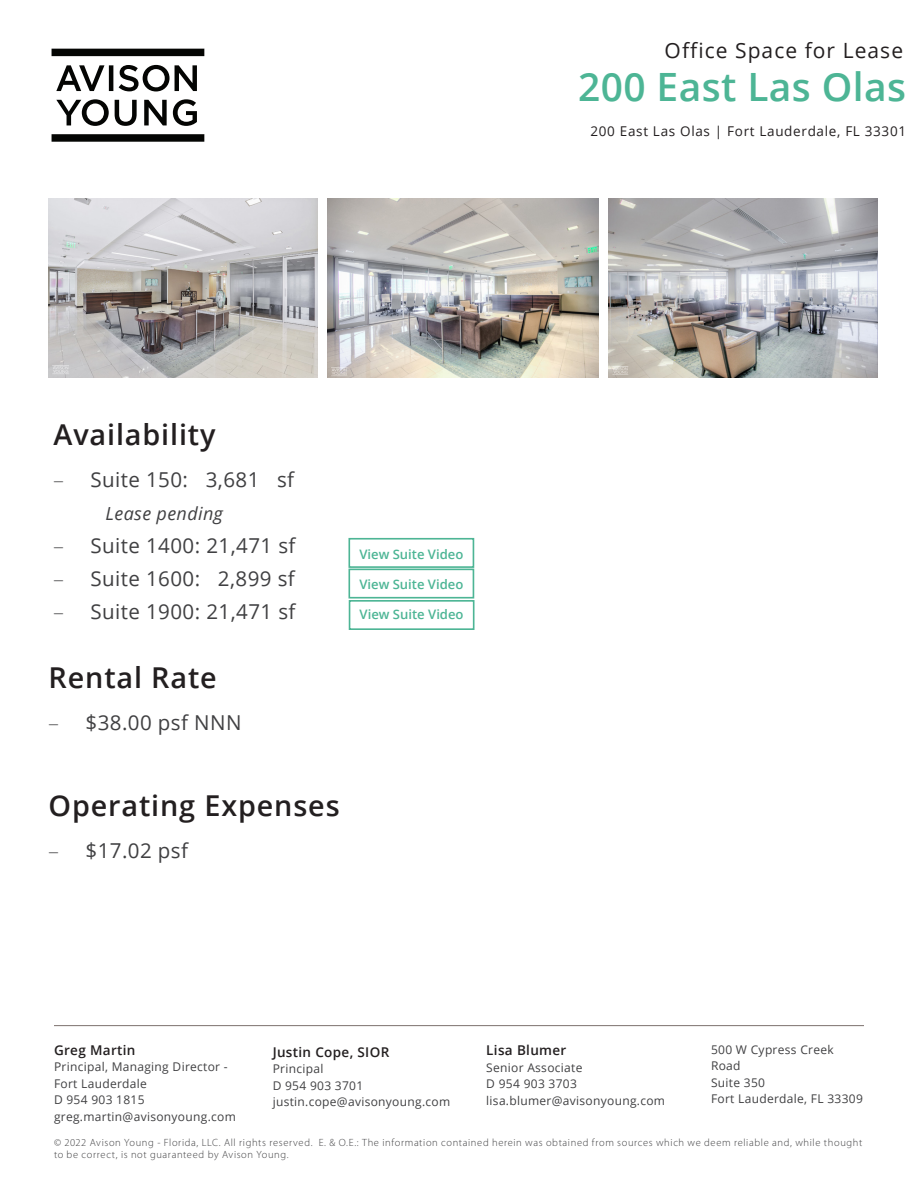
<style>
.page{position:relative;width:918px;height:1188px;background:#fff}
.page>*{position:absolute;margin:0;border:0;box-sizing:border-box;transform-origin:0 0}
.t1{font:600 39px "Open Sans";letter-spacing:.01em;color:#4db595}
.Header_14pt_Left{font:600 28.8px "Open Sans";letter-spacing:.03em;color:#231f20}
.t2{font:21px "Open Sans";letter-spacing:.05em;color:#231f20}
.t3{font:20.55px "Open Sans";letter-spacing:.02em;color:#404042}
.t4{font:italic 18px "Open Sans";letter-spacing:.02em;color:#404042}
.t5{font:13.5px "Open Sans";letter-spacing:.05em;color:#231f20}
.t6{font:600 13.5px "Open Sans";letter-spacing:.025em;color:#231f20}
.t7{font:600 13.05px "Open Sans";color:#4db595}
.t8{font:12px/16.5px "Open Sans";letter-spacing:.025em;color:#404042}
.t9{font:300 10.5px/12.6px "Myriad Pro";letter-spacing:.06em;color:#404042}
.s1{font-family:"Myriad Pro";font-weight:300}
</style>
<div class="page">
<hr style="left:54px;top:1025px;width:810px;height:1px;background:#7d716e">
<svg style="left:52px;top:49px;width:152px;height:7px"></svg>
<svg style="left:52px;top:134px;width:152px;height:8px"></svg>
<svg style="left:56px;top:65px;width:57px;height:26px"></svg>
<svg style="left:119px;top:65px;width:78px;height:26px"></svg>
<svg style="left:56px;top:99px;width:53px;height:27px"></svg>
<svg style="left:115px;top:100px;width:22px;height:26px"></svg>
<svg style="left:144px;top:100px;width:23px;height:25px"></svg>
<svg style="left:173px;top:99px;width:24px;height:27px"></svg>
<img style="left:608px;top:198px;width:270px;height:179px">
<img style="left:49px;top:198px;width:268px;height:179px">
<img style="left:328px;top:198px;width:270px;height:179px">
<div style="left:349px;top:600px;width:126px;height:30px;border:2px solid #4db595"></div>
<div style="left:348px;top:569px;width:126px;height:30px;border:2px solid #4db595"></div>
<div style="left:348px;top:538px;width:126px;height:30px;border:2px solid #4db595"></div>
<h3 class="t2" style="left:665px;top:36px;width:240px">Office Space for Lease</h3>
<h1 class="t1" style="left:578px;top:60px;width:330px">200 East Las Olas</h1>
<p class="t5" style="left:591px;top:121px;width:317px">200 East Las Olas | Fort Lauderdale, FL 33301</p>
<p class="Header_14pt_Left" style="left:54px;top:415px;width:163px">Availability</p>
<p class="t3" style="left:54px;top:466px;width:242px"><span class="s1">–</span> Suite 150: 3,681 sf</p>
<p class="t4" style="left:106px;top:501px;width:119px">Lease pending</p>
<p class="t3" style="left:54px;top:532px;width:244px"><span class="s1">–</span> Suite 1400: 21,471 sf</p>
<p class="t3" style="left:54px;top:564px;width:243px"><span class="s1">–</span> Suite 1600: 2,899 sf</p>
<p class="t3" style="left:54px;top:597px;width:244px"><span class="s1">–</span> Suite 1900: 21,471 sf</p>
<p class="Header_14pt_Left" style="left:49px;top:658px;width:170px">Rental Rate</p>
<p class="t3" style="left:49px;top:709px;width:195px"><span class="s1">–</span> $38.00 psf NNN</p>
<p class="t7" style="left:359px;top:545px;width:106px">View Suite Video</p>
<p class="t7" style="left:359px;top:575px;width:106px">View Suite Video</p>
<p class="t7" style="left:360px;top:605px;width:106px">View Suite Video</p>
<p class="Header_14pt_Left" style="left:49px;top:786px;width:293px">Operating Expenses</p>
<p class="t3" style="left:49px;top:836px;width:141px"><span class="s1">–</span> $17.02 psf</p>
<p class="t6" style="left:54px;top:1041px;width:83px">Greg Martin</p>
<p class="t8" style="left:54px;top:1058px;width:183px">Principal, Managing Director -<br>Fort Lauderdale<br>D 954 903 1815 greg.martin@avisonyoung.com</p>
<p class="t6" style="left:273px;top:1043px;width:118px">Justin Cope, SIOR</p>
<p class="t8" style="left:273px;top:1061px;width:179px">Principal<br>D 954 903 3701 justin.cope@avisonyoung.com</p>
<p class="t6" style="left:486px;top:1041px;width:82px">Lisa Blumer</p>
<p class="t8" style="left:486px;top:1059px;width:180px">Senior Associate<br>D 954 903 3703 lisa.blumer@avisonyoung.com</p>
<p class="t8" style="left:711px;top:1041px;width:153px">500 W Cypress Creek<br>Road<br>Suite 350<br>Fort Lauderdale, FL 33309</p>
<p class="t9" style="left:54px;top:1136px;width:810px">© 2022 Avison Young - Florida, LLC. All rights reserved. E. &amp; O.E.: The information contained herein was obtained from sources which we deem reliable and, while thought to be correct, is not guaranteed by Avison Young.</p>
</div>
